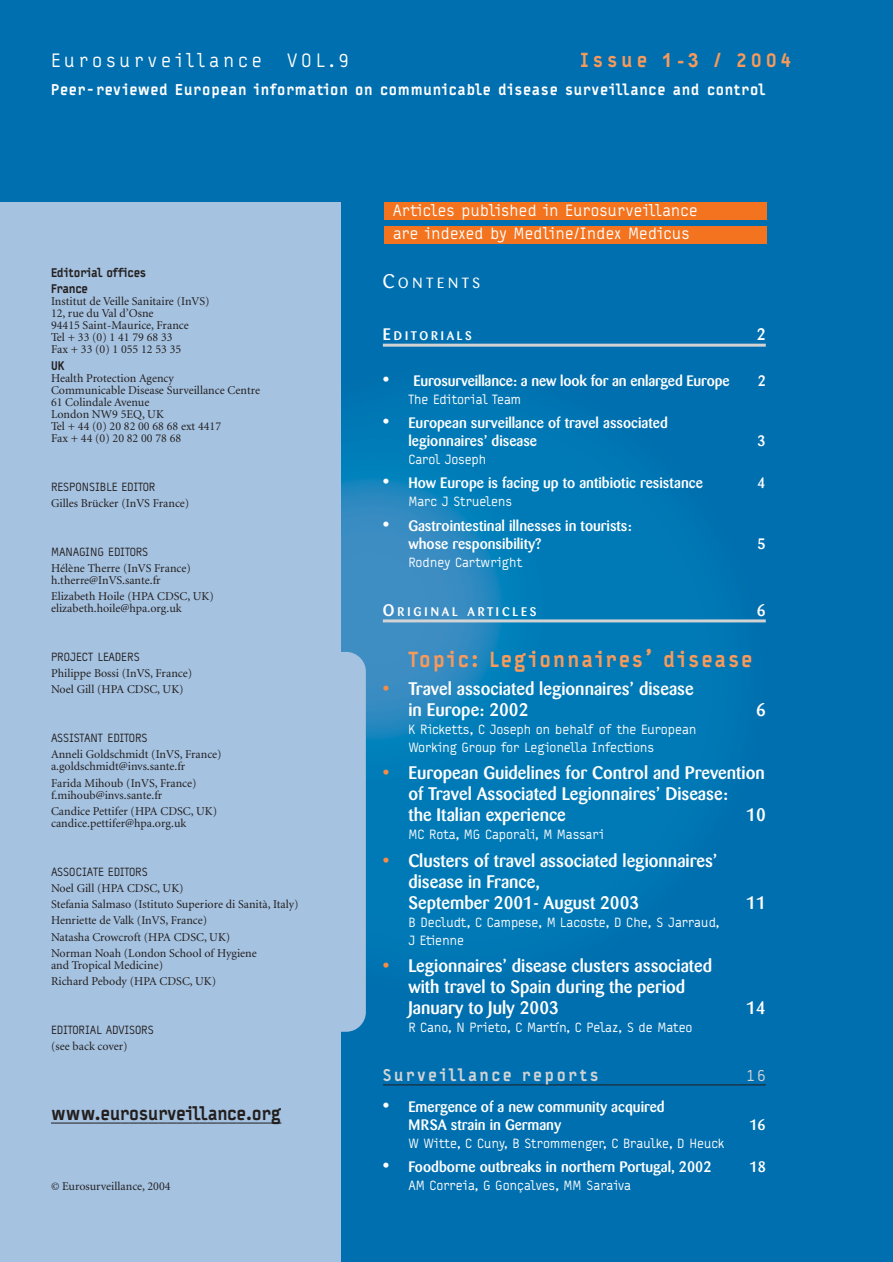
<style>
.page{position:relative;width:893px;height:1262px;background:#fff}
.page>*{position:absolute;margin:0;border:0;box-sizing:border-box;transform-origin:0 0}
.t1{font:900 21px "Typestar";letter-spacing:.09em;color:#f89a5b}
.t2{font:19.5px "Typestar";letter-spacing:.195em;color:#fff}
.t3{font:900 19.5px "Typestar";letter-spacing:.21em;color:#f89a5b}
.t4{font:500 18px/21px "Barmeno";color:#fff}
.t5{font:900 18px "Typestar";letter-spacing:-.02em;color:#231f1f}
.t6{font:16.5px/23.4px "Typestar";letter-spacing:.01em;color:#fff}
.t7{font:900 16.5px "Typestar";letter-spacing:.145em;color:#d1d3d5}
.t8{font:500 16.5px "Barmeno";color:#fff}
.t9{font:16.5px "Typestar";color:#d1d3d5}
.t10{font:500 15px/18px "Barmeno";color:#fff}
.t11{font:900 15px "Typestar";letter-spacing:.045em;color:#fff}
.t12{font:14.7px "Barmeno";letter-spacing:.245em;color:#fff}
.t13{font:13.5px/18px "Typestar";letter-spacing:-.01em;color:#fff}
.t14{font:500 12.3px "Barmeno";letter-spacing:.24em;color:#fff}
.t15{font:500 12.3px "Barmeno";letter-spacing:.215em;color:#fff}
.t16{font:12px/12px "Minion";color:#231f1f}
.t17{font:12px "Typestar";letter-spacing:-.02em;color:#231f1f}
.t18{font:12px "Typestar";color:#231f1f}
.t19{font:900 12px/16.2px "Typestar";letter-spacing:-.02em;color:#231f1f}
.s1{font-family:"Arial";font-weight:700}
.s2{font-size:19.5px}
.s3{font-size:16.5px}
.s4{font-size:19.5px;color:#f68c46}
</style>
<div class="page">
<div style="left:0;top:0;width:892px;height:1261px;background:#006faf"></div>
<img style="left:340px;top:300px;width:426px;height:961px">
<div style="left:276px;top:652px;width:90px;height:379px;background:#a5c2e0;border-radius:20px"></div>
<hr style="left:383px;top:344px;width:382px;height:3px;background:#d1d3d5">
<hr style="left:383px;top:619px;width:382px;height:3px;background:#d1d3d5">
<hr style="left:383px;top:1084px;width:382px;height:1px;background:#231f1f">
<div style="left:0;top:203px;width:340px;height:1058px;background:#a5c2e0"></div>
<hr style="left:51px;top:1122px;width:44px;height:1px;background:#231f1f">
<svg style="left:95px;top:1122px;width:186px;height:1px"></svg>
<div style="left:384px;top:203px;width:383px;height:17px;background:#f3731f"></div>
<div style="left:384px;top:226px;width:383px;height:17px;background:#f3731f"></div>
<h2 class="t2" style="left:51px;top:55px;width:212px">Eurosurveillance</h2>
<h2 class="t2" style="left:287px;top:55px;width:64px">VOL.9</h2>
<h2 class="t3" style="left:580px;top:52px;width:213px">Issue <span class="s1">1-3</span> / 2004</h2>
<p class="t11" style="left:51px;top:84px;width:716px">Peer-reviewed European information on communicable disease surveillance and control</p>
<p class="t19" style="left:51px;top:266px;width:97px">Editorial offices<br>France</p>
<p class="t16" style="left:51px;top:296px;width:160px">Institut de Veille Sanitaire (InVS)<br>12, rue du Val d’Osne<br>94415 Saint-Maurice, France<br>Tel + 33 (0) 1 41 79 68 33<br>Fax + 33 (0) 1 055 12 53 35</p>
<p class="t19" style="left:51px;top:358px;width:15px">UK</p>
<p class="t16" style="left:51px;top:373px;width:210px">Health Protection Agency<br>Communicable Disease Surveillance Centre<br>61 Colindale Avenue<br>London NW9 5EQ, UK<br>Tel + 44 (0) 20 82 00 68 68 ext 4417<br>Fax + 44 (0) 20 82 00 78 68</p>
<p class="t17" style="left:51px;top:483px;width:106px">RESPONSIBLE EDITOR</p>
<p class="t16" style="left:51px;top:498px;width:140px">Gilles Brücker (InVS France)</p>
<p class="t18" style="left:51px;top:548px;width:99px">MANAGING EDITORS</p>
<p class="t16" style="left:51px;top:563px;width:141px">Hélène Therre (InVS France) h.therre@InVS.sante.fr</p>
<p class="t16" style="left:51px;top:591px;width:164px">Elizabeth Hoile (HPA CDSC, UK) elizabeth.hoile@hpa.org.uk</p>
<p class="t18" style="left:51px;top:653px;width:90px">PROJECT LEADERS</p>
<p class="t16" style="left:51px;top:666px;width:143px;line-height:16.2px">Philippe Bossi (InVS, France)<br>Noel Gill (HPA CDSC, UK)</p>
<p class="t17" style="left:51px;top:735px;width:98px">ASSISTANT EDITORS</p>
<p class="t16" style="left:51px;top:749px;width:172px">Anneli Goldschmidt (InVS, France) a.goldschmidt@invs.sante.fr</p>
<p class="t16" style="left:51px;top:777px;width:147px">Farida Mihoub (InVS, France) f.mihoub@invs.sante.fr</p>
<p class="t16" style="left:51px;top:806px;width:167px">Candice Pettifer (HPA CDSC, UK) candice.pettifer@hpa.org.uk</p>
<p class="t17" style="left:51px;top:868px;width:98px">ASSOCIATE EDITORS</p>
<p class="t16" style="left:51px;top:881px;width:249px;line-height:16.2px">Noel Gill (HPA CDSC, UK)<br>Stefania Salmaso (Istituto Superiore di Sanità, Italy)<br>Henriette de Valk (InVS, France)<br>Natasha Crowcroft (HPA CDSC, UK)<br>Norman Noah (London School of Hygiene</p>
<p class="t16" style="left:51px;top:958px;width:167px;line-height:16.2px">and Tropical Medicine)<br>Richard Pebody (HPA CDSC, UK)</p>
<p class="t17" style="left:51px;top:1026px;width:104px">EDITORIAL ADVISORS</p>
<p class="t16" style="left:51px;top:1041px;width:78px">(see back cover)</p>
<h3 class="t5" style="left:51px;top:1107px;width:232px">www.eurosurveillance.org</h3>
<p class="t16" style="left:51px;top:1181px;width:121px">© Eurosurveillance, 2004</p>
<h3 class="t6" style="left:393px;top:201px;width:306px">Articles published in Eurosurveillance are indexed by Medline/Index Medicus</h3>
<p class="t12" style="left:383px;top:277px;width:99px"><span class="s2">C</span>ONTENTS</p>
<p class="t15" style="left:383px;top:331px;width:90px"><span class="s3">E</span>DITORIALS</p>
<h3 class="t8" style="left:756px;top:328px;width:10px">2</h3>
<p class="t10" style="left:383px;top:373px;width:348px"><span class="s2">•</span> Eurosurveillance: a new look for an enlarged Europe</p>
<p class="t10" style="left:757px;top:373px;width:10px">2</p>
<p class="t13" style="left:408px;top:392px;width:114px">The Editorial Team</p>
<p class="t10" style="left:408px;top:415px;width:261px;text-indent:-26px"><span class="s2">•</span> European surveillance of travel associated legionnaires’ disease</p>
<p class="t10" style="left:757px;top:433px;width:10px">3</p>
<p class="t13" style="left:408px;top:452px;width:79px">Carol Joseph</p>
<p class="t10" style="left:383px;top:476px;width:321px"><span class="s2">•</span> How Europe is facing up to antibiotic resistance</p>
<p class="t10" style="left:757px;top:476px;width:10px">4</p>
<p class="t13" style="left:408px;top:495px;width:105px">Marc J Struelens</p>
<p class="t10" style="left:408px;top:518px;width:225px;text-indent:-26px"><span class="s2">•</span> Gastrointestinal illnesses in tourists: whose responsibility?</p>
<p class="t10" style="left:757px;top:536px;width:10px">5</p>
<p class="t13" style="left:408px;top:555px;width:115px">Rodney Cartwright</p>
<p class="t14" style="left:383px;top:607px;width:155px"><span class="s3">O</span>RIGINAL ARTICLES</p>
<h3 class="t8" style="left:756px;top:604px;width:10px">6</h3>
<h1 class="t1" style="left:408px;top:652px;width:345px">Topic: Legionnaires’ disease</h1>
<h3 class="t4" style="left:408px;top:680px;width:287px;text-indent:-26px"><span class="s4">•</span> Travel associated legionnaires’ disease in Europe: 2002</h3>
<h3 class="t4" style="left:756px;top:701px;width:11px">6</h3>
<p class="t13" style="left:408px;top:722px;width:289px">K Ricketts, C Joseph on behalf of the European<br>Working Group for Legionella Infections</p>
<h3 class="t4" style="left:408px;top:764px;width:358px;text-indent:-26px"><span class="s4">•</span> European Guidelines for Control and Prevention of Travel Associated Legionnaires’ Disease:<br>the Italian experience</h3>
<h3 class="t4" style="left:746px;top:806px;width:21px">10</h3>
<p class="t13" style="left:408px;top:827px;width:197px">MC Rota, MG Caporali, M Massari</p>
<h3 class="t4" style="left:408px;top:851px;width:310px;text-indent:-26px"><span class="s4">•</span> Clusters of travel associated legionnaires’ disease in France,<br>September 2001- August 2003</h3>
<p class="t13" style="left:408px;top:915px;width:313px">B Decludt, C Campese, M Lacoste, D Che, S Jarraud,<br>J Etienne</p>
<h3 class="t4" style="left:408px;top:957px;width:305px;text-indent:-26px"><span class="s4">•</span> Legionnaires’ disease clusters associated with travel to Spain during the period<br>January to July 2003</h3>
<h3 class="t4" style="left:746px;top:893px;width:21px">11</h3>
<h3 class="t4" style="left:746px;top:999px;width:21px">14</h3>
<p class="t13" style="left:408px;top:1020px;width:285px">R Cano, N Prieto, C Martín, C Pelaz, S de Mateo</p>
<h3 class="t7" style="left:383px;top:1068px;width:217px">Surveillance reports</h3>
<h3 class="t9" style="left:746px;top:1070px;width:21px">16</h3>
<p class="t10" style="left:408px;top:1098px;width:258px;text-indent:-26px"><span class="s2">•</span> Emergence of a new community acquired<br>MRSA strain in Germany</p>
<p class="t10" style="left:749px;top:1116px;width:18px">16</p>
<p class="t13" style="left:408px;top:1136px;width:317px">W Witte, C Cuny, B Strommenger, C Braulke, D Heuck</p>
<p class="t10" style="left:383px;top:1159px;width:330px"><span class="s2">•</span> Foodborne outbreaks in northern Portugal, 2002</p>
<p class="t10" style="left:749px;top:1159px;width:18px">18</p>
<p class="t13" style="left:408px;top:1178px;width:224px">AM Correia, G Gonçalves, MM Saraiva</p>
</div>
